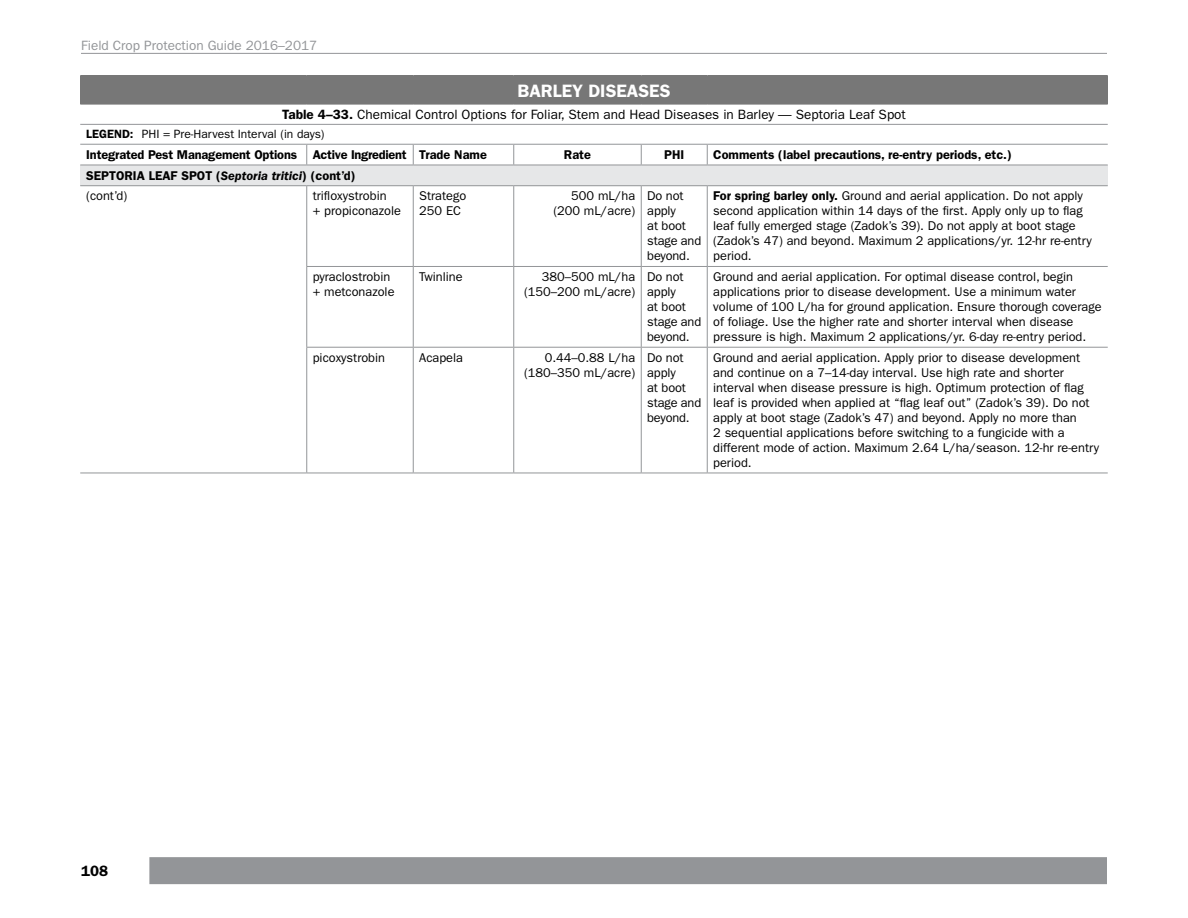
<style>
.page{position:relative;width:1188px;height:918px;background:#fff}
.page>*{position:absolute;margin:0;border:0;box-sizing:border-box;transform-origin:0 0}
.t1{font:600 18px "ITC Franklin Gothic Std";color:#fff}
.t2{font:600 15px "ITC Franklin Gothic Std";color:#000}
.t3{font:13.5px "ITC Franklin Gothic Std";color:#000}
.t4{font:13.5px "ITC Franklin Gothic Std";color:#939598}
.CellBody{font:12.75px/15px "ITC Franklin Gothic Std";color:#000}
.t5{font:600 12.75px/20.7px "ITC Franklin Gothic Std";color:#000}
.CellBody_-_Right{font:12.75px/15px "ITC Franklin Gothic Std";color:#000;text-align:right}
.t6{font:12px "ITC Franklin Gothic Std";color:#000}
.s1{font-weight:600}
.s2{font-style:italic}
.s3{font-weight:400}
</style>
<div class="page">
<hr style="left:81px;top:53px;width:1026px;height:1px;background:#939598">
<div style="left:149px;top:857px;width:958px;height:27px;background:#939598"></div>
<div style="left:80px;top:76px;width:1028px;height:27px;background:#777"></div>
<hr style="left:80px;top:75px;width:227px;height:2px;background:#777">
<hr style="left:307px;top:75px;width:106px;height:2px;background:#777">
<hr style="left:413px;top:75px;width:101px;height:2px;background:#777">
<hr style="left:514px;top:75px;width:127px;height:2px;background:#777">
<hr style="left:641px;top:75px;width:66px;height:2px;background:#777">
<hr style="left:707px;top:75px;width:401px;height:2px;background:#777">
<hr style="left:80px;top:102px;width:227px;height:3px;background:#777">
<hr style="left:307px;top:102px;width:106px;height:3px;background:#777">
<hr style="left:413px;top:102px;width:101px;height:3px;background:#777">
<hr style="left:514px;top:102px;width:127px;height:3px;background:#777">
<hr style="left:641px;top:102px;width:66px;height:3px;background:#777">
<hr style="left:707px;top:102px;width:401px;height:3px;background:#777">
<hr style="left:80px;top:144px;width:227px;height:1px;background:#939598">
<hr style="left:307px;top:144px;width:106px;height:1px;background:#939598">
<hr style="left:413px;top:144px;width:101px;height:1px;background:#939598">
<hr style="left:514px;top:144px;width:127px;height:1px;background:#939598">
<hr style="left:641px;top:144px;width:66px;height:1px;background:#939598">
<hr style="left:707px;top:144px;width:401px;height:1px;background:#939598">
<hr style="left:80px;top:124px;width:1028px;height:1px;background:#939598">
<div style="left:80px;top:165px;width:1028px;height:21px;background:#e6e7e8"></div>
<svg style="left:306px;top:145px;width:1px;height:20px"></svg>
<svg style="left:413px;top:145px;width:1px;height:20px"></svg>
<svg style="left:513px;top:145px;width:1px;height:20px"></svg>
<svg style="left:641px;top:145px;width:1px;height:20px"></svg>
<svg style="left:707px;top:145px;width:1px;height:20px"></svg>
<hr style="left:413px;top:186px;width:1px;height:80px;background:#939598">
<hr style="left:513px;top:186px;width:1px;height:80px;background:#939598">
<hr style="left:641px;top:186px;width:1px;height:80px;background:#939598">
<hr style="left:707px;top:186px;width:1px;height:80px;background:#939598">
<hr style="left:306px;top:266px;width:107px;height:1px;background:#939598">
<hr style="left:413px;top:266px;width:101px;height:1px;background:#939598">
<hr style="left:413px;top:267px;width:1px;height:80px;background:#939598">
<hr style="left:514px;top:266px;width:127px;height:1px;background:#939598">
<hr style="left:513px;top:267px;width:1px;height:80px;background:#939598">
<hr style="left:641px;top:266px;width:66px;height:1px;background:#939598">
<hr style="left:641px;top:267px;width:1px;height:80px;background:#939598">
<hr style="left:707px;top:266px;width:401px;height:1px;background:#939598">
<hr style="left:707px;top:267px;width:1px;height:80px;background:#939598">
<hr style="left:306px;top:347px;width:107px;height:1px;background:#939598">
<hr style="left:413px;top:347px;width:101px;height:1px;background:#939598">
<hr style="left:413px;top:348px;width:1px;height:125px;background:#939598">
<hr style="left:514px;top:347px;width:127px;height:1px;background:#939598">
<hr style="left:513px;top:348px;width:1px;height:125px;background:#939598">
<hr style="left:641px;top:347px;width:66px;height:1px;background:#939598">
<hr style="left:641px;top:348px;width:1px;height:125px;background:#939598">
<hr style="left:707px;top:347px;width:401px;height:1px;background:#939598">
<hr style="left:707px;top:348px;width:1px;height:125px;background:#939598">
<hr style="left:307px;top:473px;width:106px;height:1px;background:#939598">
<hr style="left:413px;top:473px;width:101px;height:1px;background:#939598">
<hr style="left:514px;top:473px;width:127px;height:1px;background:#939598">
<hr style="left:641px;top:473px;width:66px;height:1px;background:#939598">
<hr style="left:707px;top:473px;width:401px;height:1px;background:#939598">
<hr style="left:307px;top:185px;width:106px;height:1px;background:#939598">
<hr style="left:413px;top:185px;width:101px;height:1px;background:#939598">
<hr style="left:514px;top:185px;width:127px;height:1px;background:#939598">
<hr style="left:641px;top:185px;width:66px;height:1px;background:#939598">
<hr style="left:707px;top:185px;width:401px;height:1px;background:#939598">
<hr style="left:80px;top:185px;width:227px;height:1px;background:#939598">
<hr style="left:306px;top:186px;width:1px;height:80px;background:#939598">
<hr style="left:306px;top:267px;width:1px;height:80px;background:#939598">
<hr style="left:306px;top:348px;width:1px;height:125px;background:#939598">
<hr style="left:80px;top:473px;width:227px;height:1px;background:#939598">
<hr style="left:80px;top:165px;width:227px;height:1px;background:#939598">
<hr style="left:307px;top:165px;width:106px;height:1px;background:#939598">
<hr style="left:413px;top:165px;width:101px;height:1px;background:#939598">
<hr style="left:514px;top:165px;width:127px;height:1px;background:#939598">
<hr style="left:641px;top:165px;width:66px;height:1px;background:#939598">
<hr style="left:707px;top:165px;width:401px;height:1px;background:#939598">
<p class="t4" style="left:81px;top:37px;width:238px">Field Crop Protection Guide 2016–2017</p>
<h1 class="t1" style="left:518px;top:81px;width:154px">BARLEY DISEASES</h1>
<p class="t3" style="left:282px;top:106px;width:625px"><span class="s1">Table 4–33.</span> Chemical Control Options for Foliar, Stem and Head Diseases in Barley — Septoria Leaf Spot</p>
<p class="t6" style="left:86px;top:127px;width:240px"><span class="s1">LEGEND:</span> PHI = Pre-Harvest Interval (in days)</p>
<p class="t5" style="left:86px;top:144px;width:402px">Integrated Pest Management Options Active Ingredient Trade Name</p>
<p class="t5" style="left:564px;top:144px;width:29px">Rate</p>
<p class="t5" style="left:664px;top:144px;width:22px">PHI</p>
<p class="t5" style="left:713px;top:144px;width:300px">Comments (label precautions, re-entry periods, etc.)</p>
<p class="t5" style="left:86px;top:165px;width:271px">SEPTORIA LEAF SPOT (<span class="s2">Septoria tritici</span>) (cont’d) <span class="s3">(cont’d)</span></p>
<p class="CellBody" style="left:313px;top:189px;width:90px">trifloxystrobin<br>+ propiconazole</p>
<p class="CellBody" style="left:419px;top:189px;width:49px">Stratego<br>250 EC</p>
<p class="CellBody_-_Right" style="left:553px;top:189px;width:83px">500 mL/ha (200 mL/acre)</p>
<p class="CellBody" style="left:647px;top:189px;width:55px">Do not apply<br>at boot stage and beyond.</p>
<p class="CellBody" style="left:713px;top:189px;width:380px"><span class="s1">For spring barley only.</span> Ground and aerial application. Do not apply second application within 14 days of the first. Apply only up to flag leaf fully emerged stage (Zadok’s 39). Do not apply at boot stage (Zadok’s 47) and beyond. Maximum 2 applications/yr. 12-hr re-entry period.</p>
<p class="CellBody" style="left:313px;top:269px;width:83px">pyraclostrobin + metconazole</p>
<p class="CellBody" style="left:419px;top:269px;width:45px">Twinline</p>
<p class="CellBody_-_Right" style="left:524px;top:269px;width:113px">380–500 mL/ha (150–200 mL/acre)</p>
<p class="CellBody" style="left:647px;top:269px;width:55px">Do not apply<br>at boot stage and beyond.</p>
<p class="CellBody" style="left:713px;top:269px;width:390px">Ground and aerial application. For optimal disease control, begin applications prior to disease development. Use a minimum water volume of 100 L/ha for ground application. Ensure thorough coverage of foliage. Use the higher rate and shorter interval when disease pressure is high. Maximum 2 applications/yr. 6-day re-entry period.</p>
<p class="CellBody" style="left:313px;top:350px;width:74px">picoxystrobin</p>
<p class="CellBody" style="left:419px;top:350px;width:45px">Acapela</p>
<p class="CellBody_-_Right" style="left:524px;top:350px;width:113px">0.44–0.88 L/ha (180–350 mL/acre)</p>
<p class="CellBody" style="left:647px;top:350px;width:55px">Do not apply<br>at boot stage and beyond.</p>
<p class="CellBody" style="left:713px;top:350px;width:387px">Ground and aerial application. Apply prior to disease development and continue on a 7–14-day interval. Use high rate and shorter interval when disease pressure is high. Optimum protection of flag leaf is provided when applied at “flag leaf out” (Zadok’s 39). Do not apply at boot stage (Zadok’s 47) and beyond. Apply no more than<br>2 sequential applications before switching to a fungicide with a different mode of action. Maximum 2.64 L/ha/season. 12-hr re-entry period.</p>
<p class="t2" style="left:81px;top:862px;width:28px">108</p>
</div>
